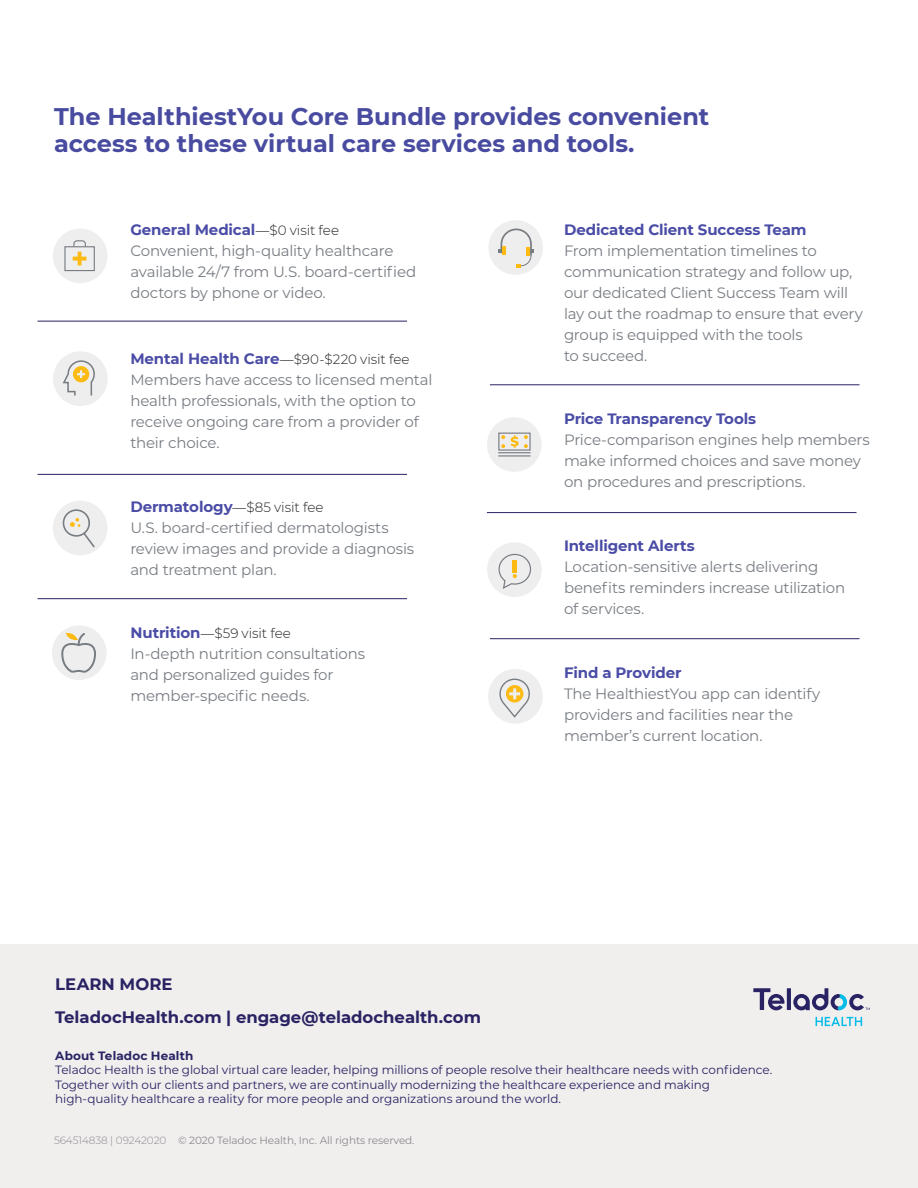
<style>
.page{position:relative;width:918px;height:1188px;background:#fff}
.page>*{position:absolute;margin:0;border:0;box-sizing:border-box;transform-origin:0 0}
.t1{font:700 24px/27px "Montserrat";color:#484b9f}
.t2{font:700 16.5px "Montserrat";color:#292363}
.t3{font:15px/21px "Montserrat";letter-spacing:-.015em;color:#787d83}
.t4{font:300 13.5px "Montserrat";letter-spacing:-.005em;color:#231f20}
.t5{font:12px/14.4px "Montserrat";letter-spacing:-.005em;color:#292363}
.t6{font:10.5px "Montserrat";letter-spacing:-.01em;color:#8a8a8e}
.t7{font:300 10.5px "Montserrat";letter-spacing:-.01em;color:#8a8a8e}
.s1{font-weight:700;color:#4a4ca6}
.s2{font-weight:300;font-size:13.5px;color:#231f20}
.s3{font-weight:700;font-size:15px;color:#4a4ca6}
.s4{font-weight:700}
</style>
<div class="page">
<hr style="left:490px;top:638px;width:370px;height:1px;background:#292363">
<hr style="left:38px;top:321px;width:369px;height:1px;background:#292363">
<hr style="left:490px;top:385px;width:370px;height:1px;background:#292363">
<hr style="left:38px;top:474px;width:369px;height:1px;background:#292363">
<hr style="left:38px;top:598px;width:369px;height:1px;background:#292363">
<hr style="left:487px;top:512px;width:369px;height:1px;background:#292363">
<div style="left:0;top:945px;width:918px;height:243px;background:#f1eeee"></div>
<svg style="left:753px;top:988px;width:117px;height:38px"></svg>
<div style="left:53px;top:229px;width:55px;height:54px;background:#eeeeef;border-radius:50%"></div>
<svg style="left:73px;top:240px;width:13px;height:25px"></svg>
<div style="left:64px;top:246px;width:31px;height:25px;border:1px solid #787d82"></div>
<div style="left:53px;top:351px;width:55px;height:55px;background:#eeeeef;border-radius:50%"></div>
<svg style="left:62px;top:360px;width:33px;height:36px"></svg>
<div style="left:53px;top:501px;width:55px;height:54px;background:#eeeeef;border-radius:50%"></div>
<svg style="left:62px;top:507px;width:33px;height:42px"></svg>
<div style="left:52px;top:625px;width:55px;height:55px;background:#eeeeef;border-radius:50%"></div>
<svg style="left:61px;top:632px;width:35px;height:41px"></svg>
<div style="left:488px;top:220px;width:55px;height:55px;background:#eeeeef;border-radius:50%"></div>
<svg style="left:499px;top:228px;width:35px;height:40px"></svg>
<div style="left:487px;top:417px;width:55px;height:55px;background:#eeeeef;border-radius:50%"></div>
<div style="left:498px;top:433px;width:33px;height:18px;border:1px solid #787d82"></div>
<svg style="left:501px;top:435px;width:4px;height:13px"></svg>
<svg style="left:511px;top:435px;width:17px;height:13px"></svg>
<hr style="left:498px;top:452px;width:33px;height:1px;background:#787d82">
<hr style="left:498px;top:455px;width:33px;height:2px;background:#787d82">
<div style="left:487px;top:542px;width:55px;height:55px;background:#eeeeef;border-radius:50%"></div>
<svg style="left:498px;top:553px;width:33px;height:36px"></svg>
<div style="left:488px;top:669px;width:55px;height:55px;background:#eeeeef;border-radius:50%"></div>
<svg style="left:499px;top:678px;width:31px;height:40px"></svg>
<p class="t1" style="left:54px;top:101px;width:657px">The HealthiestYou Core Bundle provides convenient access to these virtual care services and tools.</p>
<p class="t3" style="left:130px;top:218px;width:287px"><span class="s1">General Medical</span><span class="s2">—$0 visit fee </span>Convenient, high-quality healthcare available 24/7 from U.S. board-certified doctors by phone or video.</p>
<p class="t4" style="left:130px;top:350px;width:281px"><span class="s3">Mental Health Care</span>—$90-$220 visit fee</p>
<p class="t3" style="left:130px;top:369px;width:304px">Members have access to licensed mental health professionals, with the option to receive ongoing care from a provider of their choice.</p>
<p class="t4" style="left:130px;top:498px;width:195px"><span class="s3">Dermatology</span>—$85 visit fee</p>
<p class="t3" style="left:130px;top:516px;width:285px">U.S. board-certified dermatologists review images and provide a diagnosis and treatment plan.</p>
<p class="t4" style="left:130px;top:624px;width:162px"><span class="s3">Nutrition</span>—$59 visit fee</p>
<p class="t3" style="left:130px;top:643px;width:236px">In-depth nutrition consultations and personalized guides for member-specific needs.</p>
<p class="t3" style="left:564px;top:218px;width:301px"><span class="s1">Dedicated Client Success Team<br></span>From implementation timelines to communication strategy and follow up, our dedicated Client Success Team will lay out the roadmap to ensure that every group is equipped with the tools<br>to succeed.</p>
<p class="t3" style="left:564px;top:408px;width:307px"><span class="s1">Price Transparency Tools </span>Price-comparison engines help members make informed choices and save money on procedures and prescriptions.</p>
<p class="t3" style="left:564px;top:535px;width:283px"><span class="s1">Intelligent Alerts<br></span>Location-sensitive alerts delivering benefits reminders increase utilization of services.</p>
<p class="t3" style="left:564px;top:661px;width:258px"><span class="s1">Find a Provider<br></span>The HealthiestYou app can identify providers and facilities near the member’s current location.</p>
<p class="t2" style="left:55px;top:973px;width:119px">LEARN MORE</p>
<p class="t2" style="left:55px;top:1006px;width:427px">TeladocHealth.com | engage@teladochealth.com</p>
<p class="t5" style="left:55px;top:1048px;width:718px"><span class="s4">About Teladoc Health<br></span>Teladoc Health is the global virtual care leader, helping millions of people resolve their healthcare needs with confidence.<br>Together with our clients and partners, we are continually modernizing the healthcare experience and making high-quality healthcare a reality for more people and organizations around the world.</p>
<p class="t7" style="left:54px;top:1133px;width:114px">564514838 | 09242020</p>
<p class="t6" style="left:178px;top:1133px;width:238px">© 2020 Teladoc Health, Inc. All rights reserved.</p>
</div>
